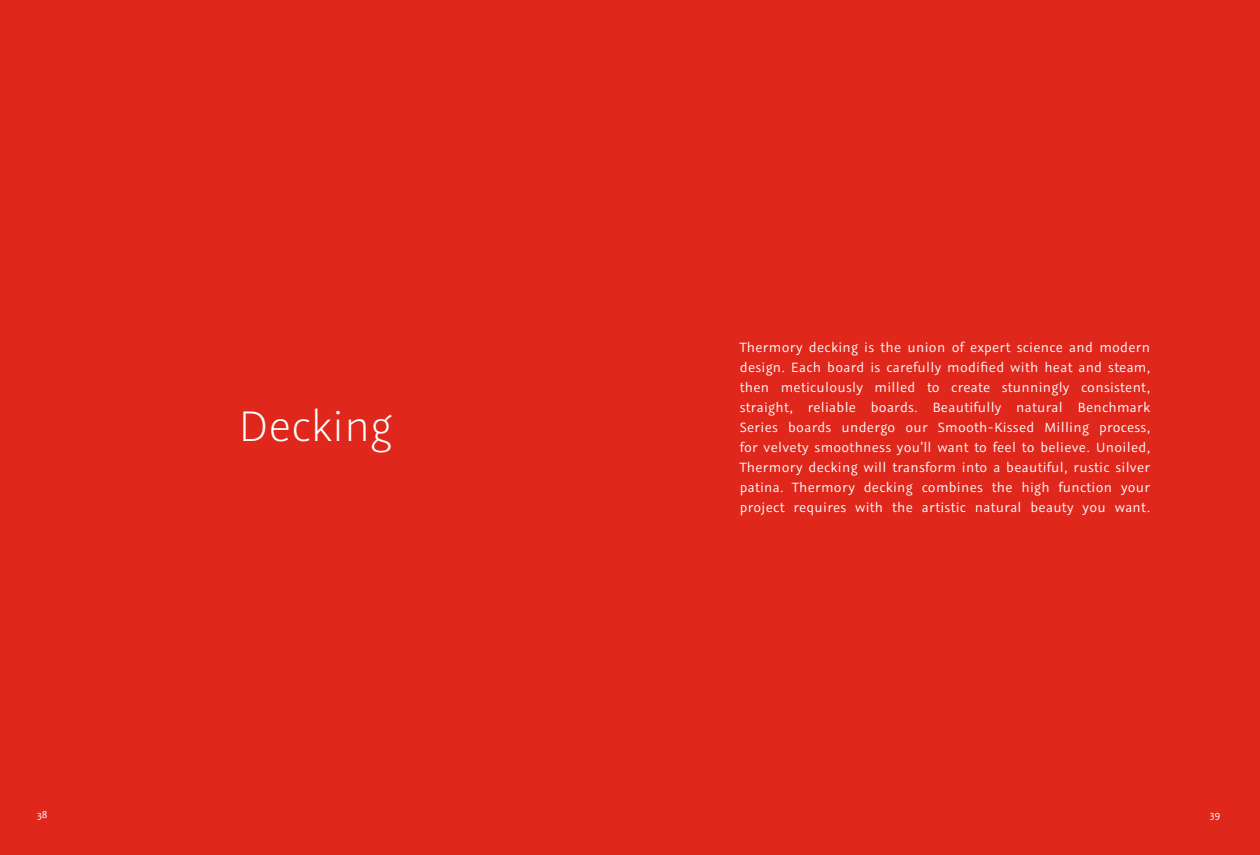
<style>
.page{position:relative;width:1260px;height:855px;background:#df271c}
.page>*{position:absolute;margin:0;border:0;box-sizing:border-box;transform-origin:0 0}
.t1{font:300 48px "Graublau Sans";color:#fff}
.t2{font:15px/20px "Graublau Sans";letter-spacing:.02em;color:#fff;text-align:justify}
.t3{font:11.25px "Graublau Sans";color:#fff}
</style>
<div class="page">
<h1 class="t1" style="left:238px;top:399px;width:156px">Decking</h1>
<p class="t2" style="left:740px;top:337px;width:412px">Thermory decking is the union of expert science and modern design. Each board is carefully modified with heat and steam, then meticulously milled to create stunningly consistent, straight, reliable boards. Beautifully natural Benchmark Series boards undergo our Smooth-Kissed Milling process, for velvety smoothness you’ll want to feel to believe. Unoiled, Thermory decking will transform into a beautiful, rustic silver patina. Thermory decking combines the high function your project requires with the artistic natural beauty you want.</p>
<p class="t3" style="left:37px;top:808px;width:12px">38</p>
<p class="t3" style="left:1210px;top:808px;width:12px">39</p>
</div>
